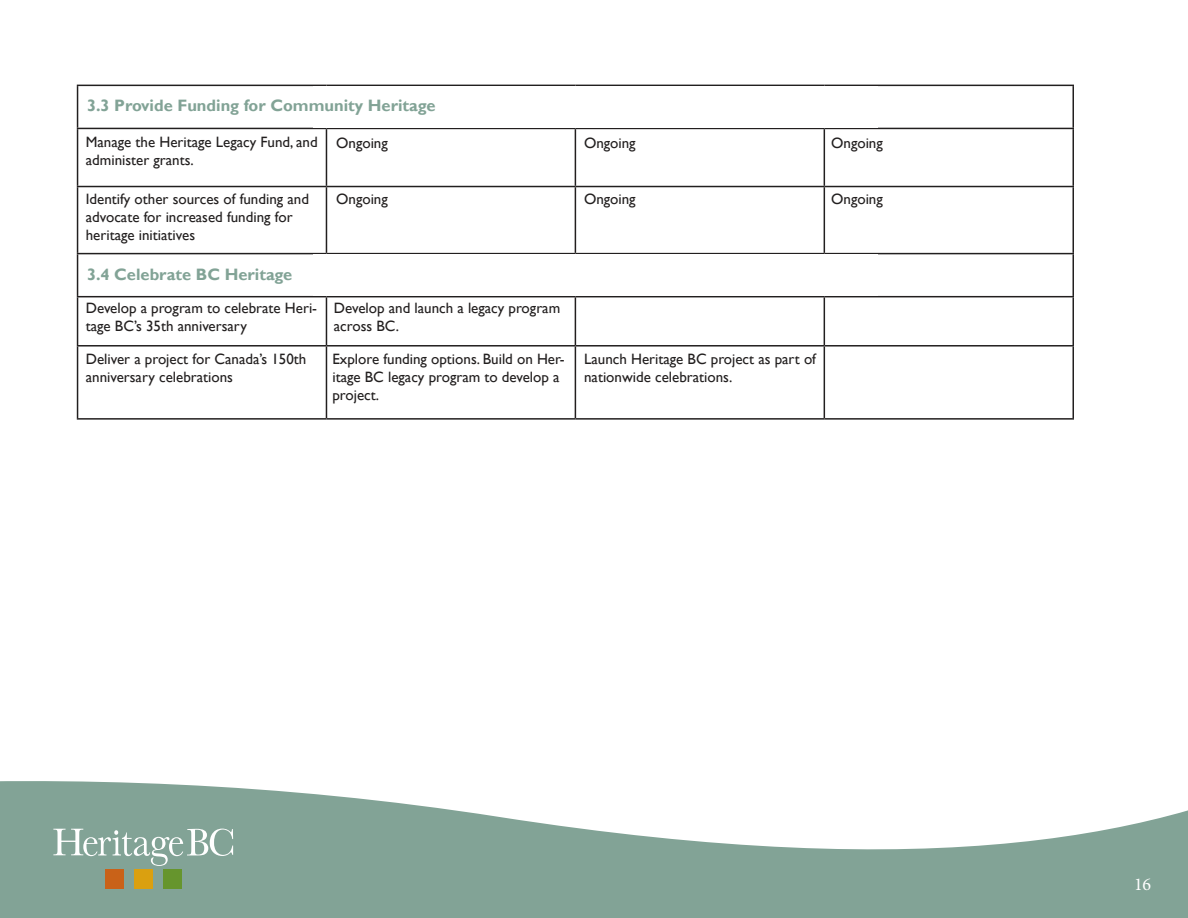
<style>
.page{position:relative;width:1188px;height:918px;background:#fff}
.page>*{position:absolute;margin:0;border:0;box-sizing:border-box;transform-origin:0 0}
.t1{font:18px "Minion Pro";color:#fff}
.t2{font:700 16.5px "Gill Sans";color:#82a396}
.t3{font:15px/18px "Gill Sans";color:#221f1f}
</style>
<div class="page">
<svg style="left:0;top:781px;width:1188px;height:137px;fill:#82a396"></svg>
<svg style="left:53px;top:829px;width:180px;height:37px;background:#9ab4aa"></svg>
<div style="left:106px;top:870px;width:18px;height:19px;background:#c96218"></div>
<div style="left:134px;top:870px;width:19px;height:19px;background:#daa010"></div>
<div style="left:163px;top:870px;width:19px;height:19px;background:#66952d"></div>
<svg style="left:78px;top:347px;width:995px;height:71px"></svg>
<hr style="left:77px;top:85px;width:249px;height:1px;background:#221f1f">
<hr style="left:77px;top:86px;width:1px;height:42px;background:#221f1f">
<hr style="left:326px;top:85px;width:249px;height:1px;background:#221f1f">
<hr style="left:575px;top:85px;width:249px;height:1px;background:#221f1f">
<hr style="left:824px;top:85px;width:250px;height:1px;background:#221f1f">
<hr style="left:1073px;top:86px;width:1px;height:42px;background:#221f1f">
<hr style="left:77px;top:128px;width:249px;height:1px;background:#221f1f">
<hr style="left:77px;top:129px;width:1px;height:57px;background:#221f1f">
<hr style="left:326px;top:128px;width:249px;height:1px;background:#221f1f">
<hr style="left:326px;top:129px;width:1px;height:57px;background:#221f1f">
<hr style="left:575px;top:128px;width:249px;height:1px;background:#221f1f">
<hr style="left:575px;top:129px;width:1px;height:57px;background:#221f1f">
<hr style="left:824px;top:128px;width:250px;height:1px;background:#221f1f">
<hr style="left:824px;top:129px;width:1px;height:57px;background:#221f1f">
<hr style="left:1073px;top:129px;width:1px;height:57px;background:#221f1f">
<hr style="left:77px;top:186px;width:249px;height:1px;background:#221f1f">
<hr style="left:77px;top:187px;width:1px;height:66px;background:#221f1f">
<hr style="left:326px;top:186px;width:249px;height:1px;background:#221f1f">
<hr style="left:326px;top:187px;width:1px;height:66px;background:#221f1f">
<hr style="left:575px;top:186px;width:249px;height:1px;background:#221f1f">
<hr style="left:575px;top:187px;width:1px;height:66px;background:#221f1f">
<hr style="left:824px;top:186px;width:250px;height:1px;background:#221f1f">
<hr style="left:824px;top:187px;width:1px;height:66px;background:#221f1f">
<hr style="left:1073px;top:187px;width:1px;height:66px;background:#221f1f">
<hr style="left:77px;top:297px;width:1px;height:48px;background:#221f1f">
<hr style="left:326px;top:297px;width:1px;height:48px;background:#221f1f">
<hr style="left:575px;top:297px;width:1px;height:48px;background:#221f1f">
<hr style="left:824px;top:297px;width:1px;height:48px;background:#221f1f">
<hr style="left:1073px;top:297px;width:1px;height:48px;background:#221f1f">
<hr style="left:77px;top:345px;width:249px;height:2px;background:#221f1f">
<hr style="left:77px;top:347px;width:1px;height:71px;background:#221f1f">
<hr style="left:326px;top:345px;width:249px;height:2px;background:#221f1f">
<hr style="left:326px;top:347px;width:1px;height:71px;background:#221f1f">
<hr style="left:575px;top:345px;width:249px;height:2px;background:#221f1f">
<hr style="left:575px;top:347px;width:1px;height:71px;background:#221f1f">
<hr style="left:824px;top:345px;width:250px;height:2px;background:#221f1f">
<hr style="left:824px;top:347px;width:1px;height:71px;background:#221f1f">
<hr style="left:1073px;top:347px;width:1px;height:71px;background:#221f1f">
<hr style="left:77px;top:418px;width:249px;height:2px;background:#221f1f">
<hr style="left:326px;top:418px;width:249px;height:2px;background:#221f1f">
<hr style="left:575px;top:418px;width:249px;height:2px;background:#221f1f">
<hr style="left:824px;top:418px;width:250px;height:2px;background:#221f1f">
<hr style="left:77px;top:253px;width:249px;height:1px;background:#221f1f">
<hr style="left:77px;top:254px;width:1px;height:42px;background:#221f1f">
<hr style="left:326px;top:253px;width:249px;height:1px;background:#221f1f">
<hr style="left:575px;top:253px;width:249px;height:1px;background:#221f1f">
<hr style="left:824px;top:253px;width:250px;height:1px;background:#221f1f">
<hr style="left:1073px;top:254px;width:1px;height:42px;background:#221f1f">
<hr style="left:77px;top:296px;width:249px;height:1px;background:#221f1f">
<hr style="left:326px;top:296px;width:249px;height:1px;background:#221f1f">
<hr style="left:575px;top:296px;width:249px;height:1px;background:#221f1f">
<hr style="left:824px;top:296px;width:250px;height:1px;background:#221f1f">
<p class="t2" style="left:87px;top:99px;width:350px">3.3 Provide Funding for Community Heritage</p>
<p class="t3" style="left:86px;top:134px;width:233px">Manage the Heritage Legacy Fund, and administer grants.</p>
<p class="t3" style="left:86px;top:191px;width:225px">Identify other sources of funding and advocate for increased funding for heritage initiatives</p>
<p class="t2" style="left:87px;top:268px;width:207px">3.4 Celebrate BC Heritage</p>
<p class="t3" style="left:336px;top:135px;width:53px">Ongoing</p>
<p class="t3" style="left:336px;top:191px;width:53px">Ongoing</p>
<p class="t3" style="left:584px;top:135px;width:53px">Ongoing</p>
<p class="t3" style="left:584px;top:191px;width:53px">Ongoing</p>
<p class="t3" style="left:86px;top:300px;width:233px">Develop a program to celebrate Heri&shy;tage BC’s 35th anniversary</p>
<p class="t3" style="left:86px;top:351px;width:222px">Deliver a project for Canada’s 150th anniversary celebrations</p>
<p class="t3" style="left:332px;top:351px;width:234px">Explore funding options. Build on Her&shy;itage BC legacy program to develop a project.</p>
<p class="t3" style="left:584px;top:351px;width:233px">Launch Heritage BC project as part of nationwide celebrations.</p>
<p class="t3" style="left:334px;top:300px;width:228px">Develop and launch a legacy program across BC.</p>
<p class="t3" style="left:831px;top:135px;width:53px">Ongoing</p>
<p class="t3" style="left:831px;top:191px;width:53px">Ongoing</p>
<p class="t1" style="left:1134px;top:873px;width:19px">16</p>
</div>
